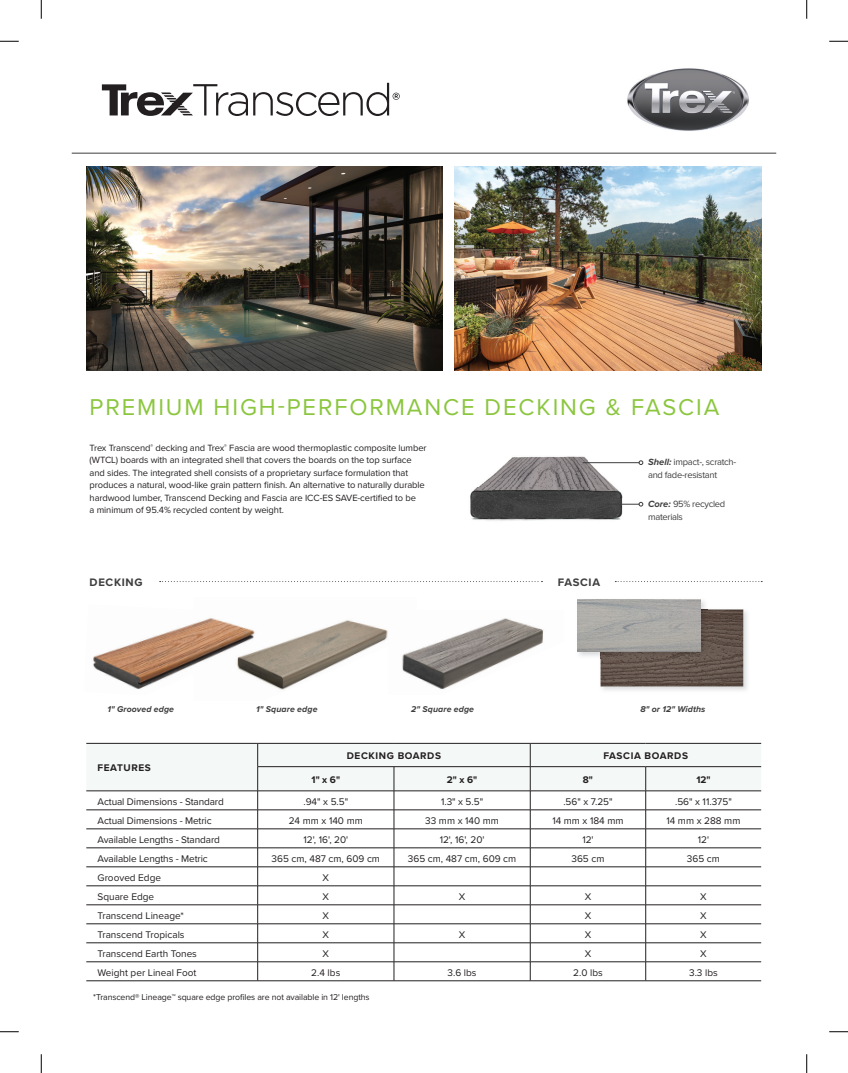
<style>
.page{position:relative;width:848px;height:1073px;background:#fff}
.page>*{position:absolute;margin:0;border:0;box-sizing:border-box;transform-origin:0 0}
.t1{font:23.75px "Proxima Nova";letter-spacing:.08em;color:#8bc63e}
.t2{font:700 11.25px "Proxima Nova";letter-spacing:.06em;color:#3e3e3f}
.t3{font:10px "Proxima Nova";color:#231f20}
.t4{font:700 10px "Proxima Nova";letter-spacing:.06em;color:#231f20}
.t5{font:9.38px/12.5px "Proxima Nova";letter-spacing:-.01em;color:#231f20}
.t6{font:9.38px/12.5px "Proxima Nova";letter-spacing:-.03em;color:#3e3e3f}
.t7{font:8.75px "Proxima Nova";letter-spacing:-.01em;color:#231f20}
.t8{font:italic 700 8.75px "Proxima Nova";letter-spacing:.01em;color:#3e3e3f}
.s1{font-weight:700;font-style:italic}
</style>
<div class="page">
<img style="left:416px;top:618px;width:128px;height:71px">
<img style="left:267px;top:620px;width:149px;height:70px">
<img style="left:93px;top:618px;width:174px;height:71px">
<img style="left:470px;top:456px;width:161px;height:65px">
<img style="left:627px;top:68px;width:122px;height:63px">
<hr style="left:606px;top:504px;width:33px;height:1px;background:#3e3e3f">
<svg style="left:638px;top:502px;width:5px;height:4px"></svg>
<hr style="left:583px;top:462px;width:56px;height:1px;background:#3e3e3f">
<svg style="left:638px;top:460px;width:5px;height:5px"></svg>
<svg style="left:615px;top:581px;width:147px;height:1px"></svg>
<svg style="left:160px;top:581px;width:382px;height:1px"></svg>
<svg style="left:102px;top:83px;width:297px;height:33px"></svg>
<hr style="left:72px;top:153px;width:704px;height:1px;background:#3e3e3f">
<svg style="left:86px;top:744px;width:675px;height:236px"></svg>
<hr style="left:86px;top:980px;width:172px;height:1px;background:#231f20">
<hr style="left:258px;top:980px;width:136px;height:1px;background:#231f20">
<hr style="left:394px;top:980px;width:136px;height:1px;background:#231f20">
<hr style="left:530px;top:980px;width:115px;height:1px;background:#231f20">
<hr style="left:645px;top:980px;width:116px;height:1px;background:#231f20">
<hr style="left:86px;top:743px;width:172px;height:1px;background:#231f20">
<hr style="left:258px;top:743px;width:136px;height:1px;background:#231f20">
<hr style="left:394px;top:743px;width:136px;height:1px;background:#231f20">
<hr style="left:530px;top:743px;width:115px;height:1px;background:#231f20">
<hr style="left:645px;top:743px;width:116px;height:1px;background:#231f20">
<img style="left:600px;top:609px;width:148px;height:82px">
<img style="left:600px;top:609px;width:143px;height:77px">
<img style="left:577px;top:599px;width:128px;height:57px">
<img style="left:600px;top:609px;width:108px;height:49px">
<img style="left:578px;top:600px;width:122px;height:51px">
<img style="left:454px;top:166px;width:307px;height:205px">
<img style="left:87px;top:166px;width:355px;height:205px">
<svg style="left:0;top:41px;width:19px;height:1px"></svg>
<svg style="left:829px;top:41px;width:19px;height:1px"></svg>
<svg style="left:0;top:1031px;width:19px;height:1px"></svg>
<svg style="left:829px;top:1031px;width:19px;height:1px"></svg>
<svg style="left:41px;top:0;width:1px;height:19px"></svg>
<svg style="left:41px;top:1054px;width:1px;height:18px"></svg>
<svg style="left:806px;top:0;width:1px;height:19px"></svg>
<svg style="left:806px;top:1054px;width:1px;height:18px"></svg>
<h1 class="t1" style="left:90px;top:390px;width:631px">PREMIUM HIGH-PERFORMANCE DECKING &amp; FASCIA</h1>
<p class="t5" style="left:90px;top:441px;width:338px">Trex Transcend<sup>®</sup> decking and Trex<sup>®</sup> Fascia are wood thermoplastic composite lumber (WTCL) boards with an integrated shell that covers the boards on the top surface and sides. The integrated shell consists of a proprietary surface formulation that produces a natural, wood-like grain pattern finish. An alternative to naturally durable hardwood lumber, Transcend Decking and Fascia are ICC-ES SAVE-certified to be<br>a minimum of 95.4% recycled content by weight.</p>
<p class="t2" style="left:90px;top:573px;width:54px">DECKING</p>
<p class="t2" style="left:558px;top:574px;width:44px">FASCIA</p>
<p class="t6" style="left:648px;top:455px;width:90px"><span class="s1">Shell:</span> impact-, scratch&shy;and fade-resistant</p>
<p class="t6" style="left:648px;top:497px;width:79px"><span class="s1">Core:</span> 95% recycled materials</p>
<p class="t8" style="left:107px;top:702px;width:68px">1" Grooved edge</p>
<p class="t8" style="left:411px;top:702px;width:64px">2" Square edge</p>
<p class="t8" style="left:640px;top:702px;width:66px">8" or 12" Widths</p>
<p class="t8" style="left:256px;top:702px;width:63px">1" Square edge</p>
<p class="t4" style="left:98px;top:760px;width:55px">FEATURES</p>
<p class="t4" style="left:347px;top:748px;width:96px">DECKING BOARDS</p>
<p class="t4" style="left:603px;top:748px;width:86px">FASCIA BOARDS</p>
<p class="t4" style="left:311px;top:772px;width:30px">1" x 6"</p>
<p class="t4" style="left:447px;top:772px;width:32px">2" x 6"</p>
<p class="t4" style="left:583px;top:772px;width:12px">8"</p>
<p class="t4" style="left:696px;top:772px;width:16px">12"</p>
<p class="t3" style="left:98px;top:793px;width:128px">Actual Dimensions - Standard</p>
<p class="t3" style="left:303px;top:793px;width:46px">.94" x 5.5"</p>
<p class="t3" style="left:441px;top:793px;width:44px">1.3" x 5.5"</p>
<p class="t3" style="left:563px;top:793px;width:51px">.56" x 7.25"</p>
<p class="t3" style="left:675px;top:793px;width:58px">.56" x 11.375"</p>
<p class="t3" style="left:97px;top:812px;width:116px">Actual Dimensions - Metric</p>
<p class="t3" style="left:289px;top:812px;width:76px">24 mm x 140 mm</p>
<p class="t3" style="left:425px;top:812px;width:75px">33 mm x 140 mm</p>
<p class="t3" style="left:552px;top:812px;width:73px">14 mm x 184 mm</p>
<p class="t3" style="left:666px;top:812px;width:75px">14 mm x 288 mm</p>
<p class="t3" style="left:97px;top:831px;width:124px">Available Lengths - Standard</p>
<p class="t3" style="left:303px;top:831px;width:46px">12', 16', 20'</p>
<p class="t3" style="left:439px;top:831px;width:46px">12', 16', 20'</p>
<p class="t3" style="left:582px;top:831px;width:13px">12'</p>
<p class="t3" style="left:697px;top:831px;width:13px">12'</p>
<p class="t3" style="left:97px;top:850px;width:112px">Available Lengths - Metric</p>
<p class="t3" style="left:271px;top:850px;width:110px">365 cm, 487 cm, 609 cm</p>
<p class="t3" style="left:408px;top:850px;width:110px">365 cm, 487 cm, 609 cm</p>
<p class="t3" style="left:571px;top:850px;width:34px">365 cm</p>
<p class="t3" style="left:687px;top:850px;width:34px">365 cm</p>
<p class="t3" style="left:97px;top:869px;width:65px">Grooved Edge</p>
<p class="t3" style="left:322px;top:869px;width:8px">X</p>
<p class="t3" style="left:97px;top:888px;width:58px">Square Edge</p>
<p class="t3" style="left:322px;top:888px;width:8px">X</p>
<p class="t3" style="left:459px;top:888px;width:8px">X</p>
<p class="t3" style="left:584px;top:888px;width:8px">X</p>
<p class="t3" style="left:700px;top:888px;width:8px">X</p>
<p class="t3" style="left:97px;top:907px;width:88px">Transcend Lineage*</p>
<p class="t3" style="left:322px;top:907px;width:8px">X</p>
<p class="t3" style="left:584px;top:907px;width:8px">X</p>
<p class="t3" style="left:700px;top:907px;width:8px">X</p>
<p class="t3" style="left:97px;top:926px;width:88px">Transcend Tropicals</p>
<p class="t3" style="left:322px;top:926px;width:8px">X</p>
<p class="t3" style="left:459px;top:926px;width:8px">X</p>
<p class="t3" style="left:584px;top:926px;width:8px">X</p>
<p class="t3" style="left:700px;top:926px;width:8px">X</p>
<p class="t3" style="left:97px;top:945px;width:101px">Transcend Earth Tones</p>
<p class="t3" style="left:322px;top:945px;width:8px">X</p>
<p class="t3" style="left:584px;top:945px;width:8px">X</p>
<p class="t3" style="left:700px;top:945px;width:8px">X</p>
<p class="t3" style="left:97px;top:964px;width:100px">Weight per Lineal Foot</p>
<p class="t3" style="left:311px;top:964px;width:30px">2.4 lbs</p>
<p class="t3" style="left:447px;top:964px;width:31px">3.6 lbs</p>
<p class="t3" style="left:573px;top:964px;width:31px">2.0 lbs</p>
<p class="t3" style="left:689px;top:964px;width:30px">3.3 lbs</p>
<p class="t7" style="left:93px;top:990px;width:278px">*Transcend® Lineage™ square edge profiles are not available in 12' lengths</p>
</div>
